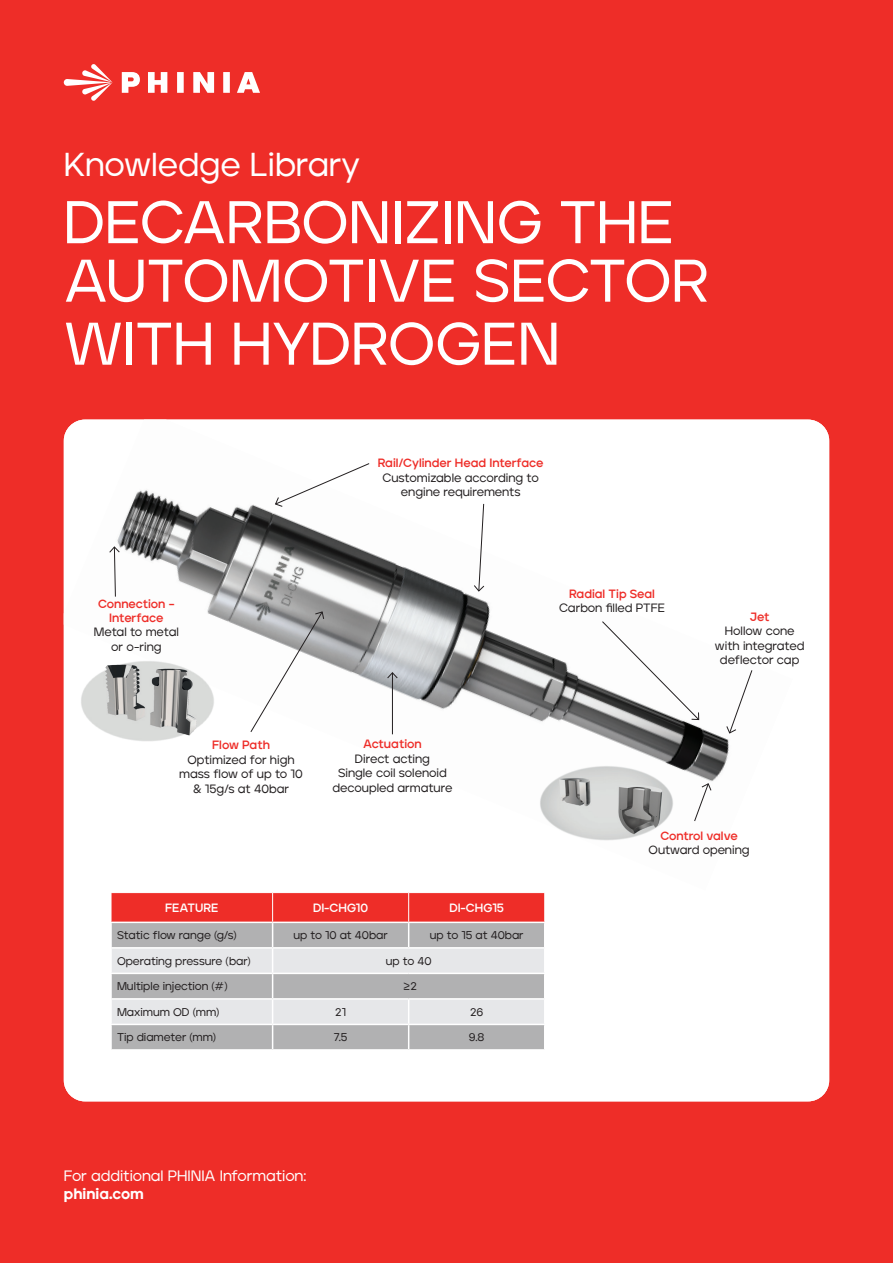
<style>
.page{position:relative;width:893px;height:1263px;background:#ee2d28}
.page>*{position:absolute;margin:0;border:0;box-sizing:border-box;transform-origin:0 0}
.t1{font:500 60px/60.8px "Jeko";letter-spacing:-.005em;color:#fff}
.t2{font:500 33px "Jeko";color:#fff}
.t3{font:500 15px/18px "Jeko";color:#fff}
.t4{font:500 12px/14.4px "Jeko";color:#231f20;text-align:center}
.t5{font:700 12px/14.4px "Jeko";color:#ee2d28;text-align:center}
.t6{font:700 12px "Jeko";color:#fff}
.t7{font:500 11.25px "Jeko";color:#231f20}
.s1{font-weight:900}
</style>
<div class="page">
<svg style="left:64px;top:64px;width:196px;height:37px"></svg>
<div style="left:64px;top:420px;width:765px;height:681px;background:#fff;border-radius:21px"></div>
<img style="left:64px;top:420px;width:665px;height:421px">
<svg style="left:109px;top:546px;width:11px;height:51px"></svg>
<hr style="left:392px;top:673px;width:1px;height:61px;background:#231f20">
<svg style="left:387px;top:672px;width:11px;height:7px"></svg>
<svg style="left:275px;top:463px;width:95px;height:44px"></svg>
<svg style="left:473px;top:503px;width:12px;height:89px"></svg>
<svg style="left:601px;top:620px;width:99px;height:101px"></svg>
<svg style="left:694px;top:783px;width:18px;height:39px"></svg>
<svg style="left:726px;top:669px;width:27px;height:65px"></svg>
<svg style="left:250px;top:611px;width:75px;height:122px"></svg>
<img style="left:81px;top:660px;width:133px;height:82px">
<img style="left:540px;top:765px;width:133px;height:75px">
<svg style="left:111px;top:892px;width:434px;height:157px"></svg>
<hr style="left:110px;top:947px;width:163px;height:2px;background:#fff">
<hr style="left:273px;top:947px;width:136px;height:2px;background:#fff">
<hr style="left:409px;top:947px;width:136px;height:2px;background:#fff">
<hr style="left:110px;top:998px;width:163px;height:2px;background:#fff">
<hr style="left:273px;top:998px;width:136px;height:2px;background:#fff">
<hr style="left:409px;top:998px;width:136px;height:2px;background:#fff">
<hr style="left:110px;top:973px;width:163px;height:1px;background:#fff">
<hr style="left:273px;top:973px;width:136px;height:1px;background:#fff">
<hr style="left:409px;top:973px;width:136px;height:1px;background:#fff">
<hr style="left:110px;top:1024px;width:163px;height:1px;background:#fff">
<hr style="left:273px;top:1024px;width:136px;height:1px;background:#fff">
<hr style="left:409px;top:1024px;width:136px;height:1px;background:#fff">
<hr style="left:110px;top:921px;width:163px;height:2px;background:#fff">
<hr style="left:273px;top:921px;width:136px;height:2px;background:#fff">
<hr style="left:409px;top:921px;width:136px;height:2px;background:#fff">
<p class="t2" style="left:64px;top:145px;width:298px">Knowledge Library</p>
<p class="t1" style="left:64px;top:192px;width:647px">DECARBONIZING THE<br>AUTOMOTIVE SECTOR<br>WITH HYDROGEN</p>
<p class="t5" style="left:378px;top:456px;width:167px">Rail/Cylinder Head Interface</p>
<p class="t4" style="left:382px;top:470px;width:158px">Customizable according to engine requirements</p>
<p class="t5" style="left:98px;top:596px;width:78px">Connection –<br>Interface</p>
<p class="t4" style="left:94px;top:625px;width:86px">Metal to metal or o-ring</p>
<p class="t5" style="left:212px;top:738px;width:59px">Flow Path</p>
<p class="t4" style="left:179px;top:752px;width:125px">Optimized for high mass flow of up to 10 &amp; 15g/s at 40bar</p>
<p class="t5" style="left:363px;top:737px;width:60px">Actuation</p>
<p class="t4" style="left:355px;top:751px;width:76px">Direct acting</p>
<p class="t4" style="left:338px;top:766px;width:110px">Single coil solenoid</p>
<p class="t4" style="left:332px;top:780px;width:122px">decoupled armature</p>
<p class="t6" style="left:165px;top:901px;width:55px">FEATURE</p>
<p class="t6" style="left:313px;top:901px;width:57px">DI-CHG10</p>
<p class="t6" style="left:449px;top:901px;width:56px">DI-CHG15</p>
<p class="t7" style="left:117px;top:929px;width:121px">Static flow range (g/s)</p>
<p class="t7" style="left:293px;top:929px;width:96px">up to 10 at 40bar</p>
<p class="t7" style="left:430px;top:929px;width:95px">up to 15 at 40bar</p>
<p class="t7" style="left:117px;top:954px;width:135px">Operating pressure (bar)</p>
<p class="t7" style="left:386px;top:954px;width:47px">up to 40</p>
<p class="t7" style="left:117px;top:980px;width:112px">Multiple injection (#)</p>
<p class="t7" style="left:403px;top:980px;width:15px">≥2</p>
<p class="t7" style="left:117px;top:1005px;width:104px">Maximum OD (mm)</p>
<p class="t7" style="left:335px;top:1005px;width:12px">21</p>
<p class="t7" style="left:470px;top:1005px;width:15px">26</p>
<p class="t7" style="left:117px;top:1031px;width:101px">Tip diameter (mm)</p>
<p class="t7" style="left:334px;top:1031px;width:15px">7.5</p>
<p class="t7" style="left:469px;top:1031px;width:17px">9.8</p>
<p class="t7" style="left:341px;top:929px;width:12px">@</p>
<p class="t7" style="left:477px;top:929px;width:12px">@</p>
<p class="t7" style="left:175px;top:954px;width:9px">P</p>
<p class="t7" style="left:163px;top:980px;width:4px">I</p>
<p class="t7" style="left:137px;top:1031px;width:9px">D</p>
<p class="t5" style="left:569px;top:587px;width:87px">Radial Tip Seal</p>
<p class="t4" style="left:559px;top:601px;width:107px">Carbon filled PTFE</p>
<p class="t5" style="left:750px;top:609px;width:21px">Jet</p>
<p class="t4" style="left:715px;top:624px;width:91px">Hollow cone with integrated deflector cap</p>
<p class="t5" style="left:660px;top:828px;width:79px">Control valve</p>
<p class="t4" style="left:649px;top:843px;width:102px">Outward opening</p>
<p class="t3" style="left:64px;top:1166px;width:244px">For additional PHINIA Information: <span class="s1">phinia.com</span></p>
</div>
